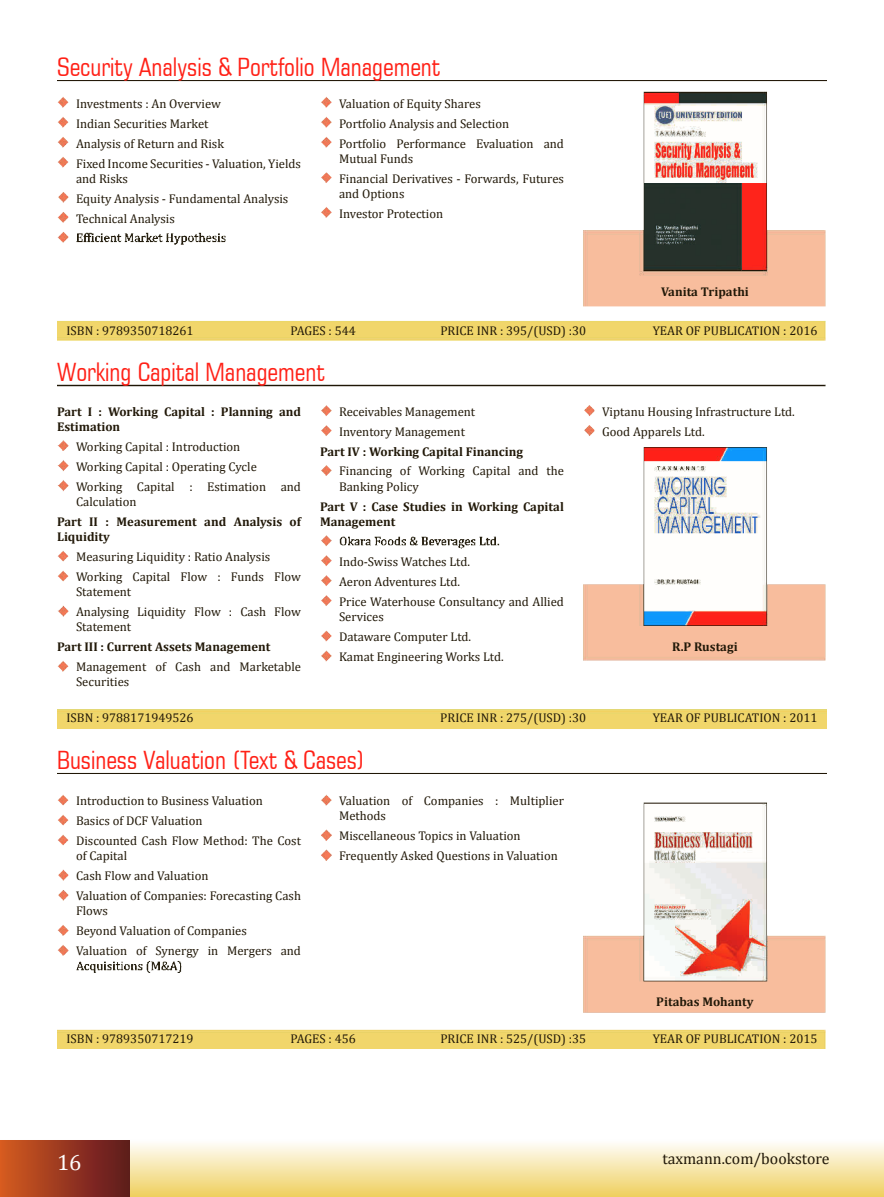
<style>
.page{position:relative;width:884px;height:1197px;background:#fff}
.page>*{position:absolute;margin:0;border:0;box-sizing:border-box;transform-origin:0 0}
.t1{font:condensed 25.25px "Square 721 BT";color:#ff2117}
.t2{font:22.25px "Cambria";color:#fff}
.t3{font:15.75px "Cambria";color:#211808}
.t4{font:12.75px/20px "Cambria";color:#211808}
.t5{font:700 12.75px/15.2px "Cambria";color:#211808}
</style>
<div class="page">
<div style="left:0;top:1140px;width:883px;height:57px;background:linear-gradient(to bottom,#fefefd,#efcf5d)"></div>
<img style="left:0;top:1140px;width:129px;height:57px">
<img style="left:57px;top:81px;width:769px;height:968px">
<h1 class="t1" style="left:57px;top:52px;width:385px">Security Analysis &amp; Portfolio Management</h1>
<p class="t4" style="left:76px;top:93px;width:226px">Investments : An Overview<br>Indian Securities Market<br>Analysis of Return and Risk<br>Fixed Income Securities - Valuation, Yields</p>
<p class="t4" style="left:76px;top:168px;width:214px">and Risks<br>Equity Analysis - Fundamental Analysis<br>Technical Analysis</p>
<p class="t4" style="left:339px;top:93px;width:226px">Valuation of Equity Shares<br>Portfolio Analysis and Selection<br>Portfolio Performance Evaluation and</p>
<p class="t4" style="left:339px;top:148px;width:226px">Mutual Funds<br>Financial Derivatives - Forwards, Futures</p>
<p class="t4" style="left:339px;top:183px;width:106px">and Options<br>Investor Protection</p>
<p class="t5" style="left:661px;top:284px;width:89px">Vanita Tripathi</p>
<p class="t4" style="left:66px;top:320px;width:128px">ISBN : 9789350718261</p>
<p class="t4" style="left:290px;top:320px;width:67px">PAGES : 544</p>
<p class="t4" style="left:440px;top:320px;width:147px">PRICE INR : 395/(USD) :30</p>
<p class="t4" style="left:652px;top:320px;width:166px">YEAR OF PUBLICATION : 2016</p>
<h1 class="t1" style="left:57px;top:357px;width:269px">Working Capital Management</h1>
<p class="t5" style="left:57px;top:403px;width:245px">Part I : Working Capital : Planning and<br>Estimation</p>
<p class="t4" style="left:76px;top:436px;width:226px">Working Capital : Introduction<br>Working Capital : Operating Cycle<br>Working Capital : Estimation and</p>
<p class="t4" style="left:76px;top:491px;width:62px">Calculation</p>
<p class="t5" style="left:57px;top:513px;width:245px">Part II : Measurement and Analysis of<br>Liquidity</p>
<p class="t4" style="left:76px;top:546px;width:226px">Measuring Liquidity : Ratio Analysis<br>Working Capital Flow : Funds Flow</p>
<p class="t4" style="left:76px;top:582px;width:226px">Statement<br>Analysing Liquidity Flow : Cash Flow</p>
<p class="t4" style="left:76px;top:617px;width:57px">Statement</p>
<p class="t5" style="left:57px;top:639px;width:215px">Part III : Current Assets Management</p>
<p class="t4" style="left:76px;top:659px;width:226px;line-height:15.2px">Management of Cash and Marketable<br>Securities</p>
<p class="t4" style="left:602px;top:401px;width:194px">Viptanu Housing Infrastructure Ltd.<br>Good Apparels Ltd.</p>
<p class="t4" style="left:339px;top:401px;width:138px">Receivables Management<br>Inventory Management</p>
<p class="t5" style="left:320px;top:443px;width:204px">Part IV : Working Capital Financing</p>
<p class="t4" style="left:339px;top:463px;width:226px;line-height:15.2px">Financing of Working Capital and the<br>Banking Policy</p>
<p class="t5" style="left:320px;top:498px;width:245px">Part V : Case Studies in Working Capital<br>Management</p>
<p class="t4" style="left:339px;top:551px;width:226px">Indo-Swiss Watches Ltd.<br>Aeron Adventures Ltd.<br>Price Waterhouse Consultancy and Allied</p>
<p class="t4" style="left:339px;top:606px;width:166px">Services<br>Dataware Computer Ltd.<br>Kamat Engineering Works Ltd.</p>
<p class="t5" style="left:672px;top:638px;width:67px">R.P Rustagi</p>
<p class="t4" style="left:66px;top:708px;width:128px">ISBN : 9788171949526</p>
<p class="t4" style="left:440px;top:708px;width:147px">PRICE INR : 275/(USD) :30</p>
<p class="t4" style="left:652px;top:708px;width:166px">YEAR OF PUBLICATION : 2011</p>
<h1 class="t1" style="left:57px;top:744px;width:309px">Business Valuation (Text &amp; Cases)</h1>
<p class="t4" style="left:76px;top:790px;width:226px">Introduction to Business Valuation<br>Basics of DCF Valuation<br>Discounted Cash Flow Method: The Cost</p>
<p class="t4" style="left:76px;top:845px;width:226px">of Capital<br>Cash Flow and Valuation<br>Valuation of Companies: Forecasting Cash</p>
<p class="t4" style="left:76px;top:900px;width:226px">Flows<br>Beyond Valuation of Companies<br>Valuation of Synergy in Mergers and</p>
<p class="t4" style="left:339px;top:792px;width:226px;line-height:15.2px">Valuation of Companies : Multiplier<br>Methods</p>
<p class="t4" style="left:339px;top:825px;width:220px">Miscellaneous Topics in Valuation<br>Frequently Asked Questions in Valuation</p>
<p class="t5" style="left:656px;top:993px;width:99px">Pitabas Mohanty</p>
<p class="t4" style="left:66px;top:1028px;width:128px">ISBN : 9789350717219</p>
<p class="t4" style="left:290px;top:1028px;width:67px">PAGES : 456</p>
<p class="t4" style="left:440px;top:1028px;width:147px">PRICE INR : 525/(USD) :35</p>
<p class="t4" style="left:652px;top:1028px;width:166px">YEAR OF PUBLICATION : 2015</p>
<h2 class="t2" style="left:57px;top:1149px;width:26px">16</h2>
<p class="t3" style="left:662px;top:1149px;width:168px">taxmann.com/bookstore</p>
</div>
